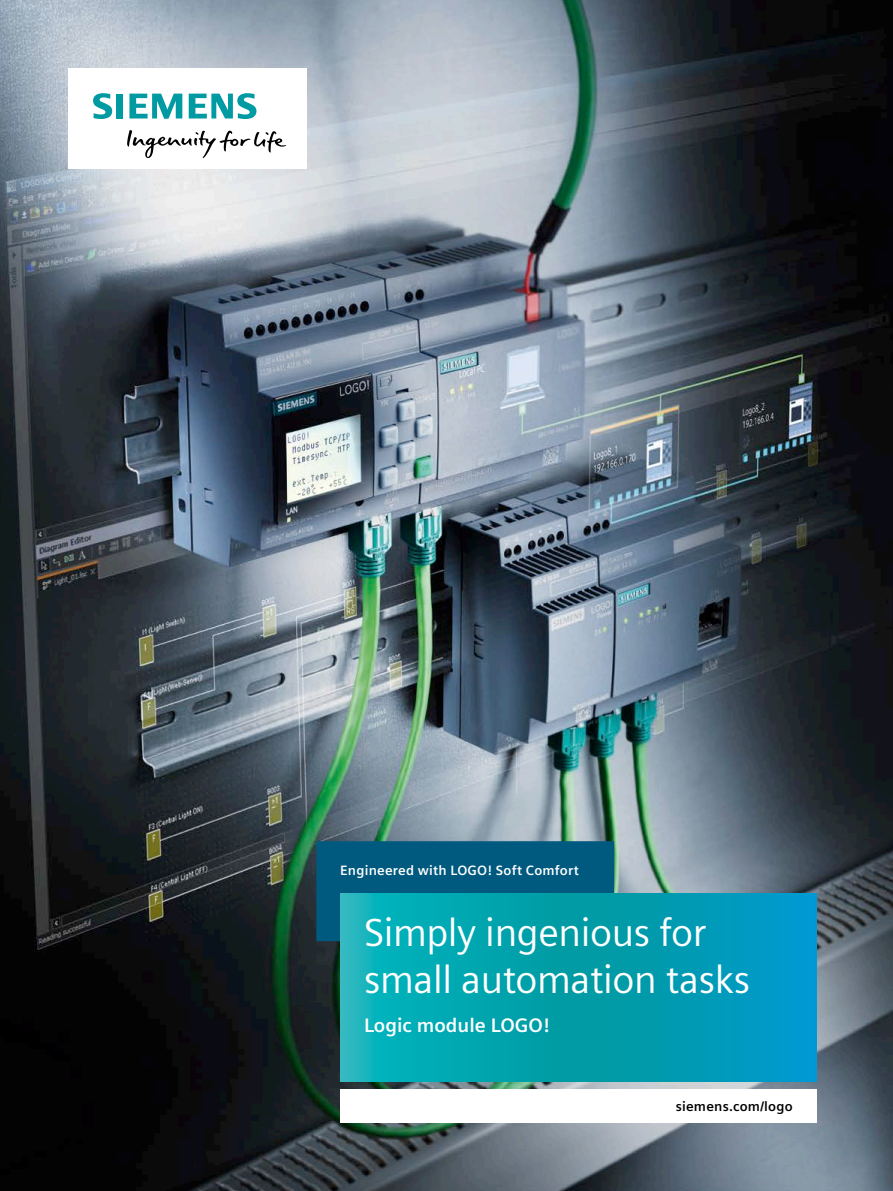
<style>
.page{position:relative;width:893px;height:1191px;background:#fff}
.page>*{position:absolute;margin:0;border:0;box-sizing:border-box;transform-origin:0 0}
.t1{font:39px/46.8px "Siemens Sans Global";letter-spacing:-.01em;color:#fff}
.t2{font:700 19.5px "Siemens Sans Global";color:#fff}
.t3{font:700 13.5px "Siemens Sans Global";letter-spacing:.015em;color:#fff}
.t4{font:700 13.5px "Siemens Sans Global";letter-spacing:.015em;color:#000}
</style>
<div class="page">
<img style="left:0;top:0;width:893px;height:1191px">
<div style="left:340px;top:1089px;width:476px;height:34px;background:#fff"></div>
<div style="left:316px;top:841px;width:298px;height:100px;background:#005a80"></div>
<svg style="left:340px;top:893px;width:476px;height:188px;background:#02a1b4"></svg>
<div style="left:68px;top:68px;width:238px;height:101px;background:#fff"></div>
<svg style="left:127px;top:130px;width:159px;height:28px"></svg>
<svg style="left:93px;top:93px;width:30px;height:26px"></svg>
<svg style="left:129px;top:94px;width:53px;height:25px"></svg>
<svg style="left:189px;top:93px;width:67px;height:26px"></svg>
<p class="t3" style="left:340px;top:862px;width:240px">Engineered with LOGO! Soft Comfort</p>
<p class="t1" style="left:364px;top:911px;width:388px">Simply ingenious for small automation tasks</p>
<p class="t2" style="left:364px;top:1014px;width:187px">Logic module LOGO!</p>
<p class="t4" style="left:676px;top:1098px;width:118px">siemens.com/logo</p>
</div>
